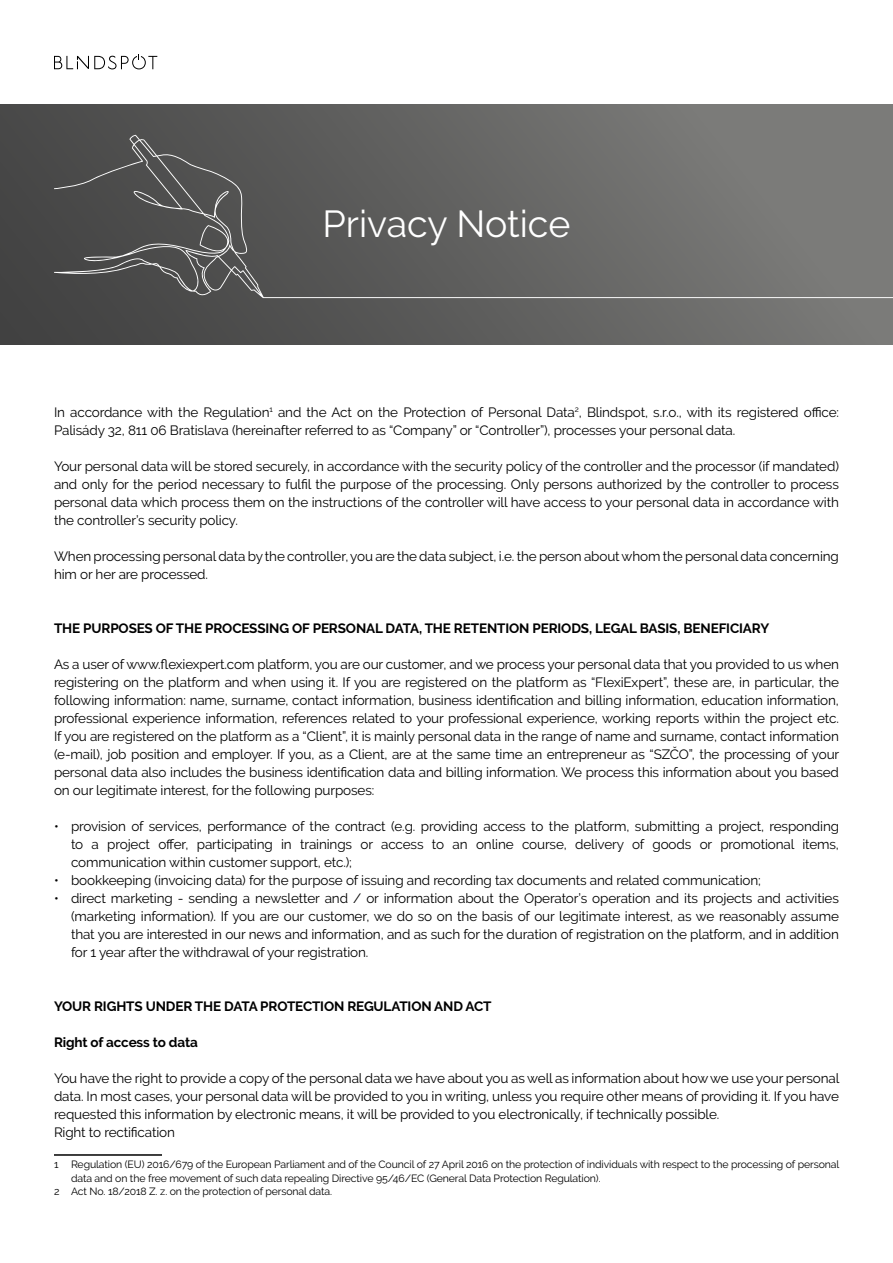
<style>
.page{position:relative;width:893px;height:1263px;background:#fff}
.page>*{position:absolute;margin:0;border:0;box-sizing:border-box;transform-origin:0 0}
.t1{font:37.5px "Raleway";color:#fff}
.t2{font:13.5px/18px "Raleway";letter-spacing:-.01em;color:#000;text-align:justify}
.t3{font:700 13.5px "Raleway";letter-spacing:-.01em;color:#000}
.t4{font:10.5px "Raleway";letter-spacing:-.01em;color:#000}
</style>
<div class="page">
<svg style="left:54px;top:54px;width:103px;height:15px"></svg>
<div style="left:0;top:105px;width:893px;height:239px;background:linear-gradient(to right,#424242,#7e7e7c)"></div>
<hr style="left:54px;top:1154px;width:108px;height:2px;background:#000">
<svg style="left:54px;top:135px;width:839px;height:163px;background:#656564"></svg>
<h1 class="t1" style="left:323px;top:202px;width:249px">Privacy Notice</h1>
<p class="t2" style="left:54px;top:403px;width:786px">In accordance with the Regulation<sup>1</sup> and the Act on the Protection of Personal Data<sup>2</sup>, Blindspot, s.r.o., with its registered office:<br>Palisády 32, 811 06 Bratislava (hereinafter referred to as “Company” or “Controller”), processes your personal data.</p>
<p class="t2" style="left:54px;top:457px;width:786px">Your personal data will be stored securely, in accordance with the security policy of the controller and the processor (if mandated) and only for the period necessary to fulfil the purpose of the processing. Only persons authorized by the controller to process personal data which process them on the instructions of the controller will have access to your personal data in accordance with the controller’s security policy.</p>
<p class="t2" style="left:54px;top:547px;width:786px">When processing personal data by the controller, you are the data subject, i.e. the person about whom the personal data concerning him or her are processed.</p>
<p class="t3" style="left:54px;top:620px;width:717px">THE PURPOSES OF THE PROCESSING OF PERSONAL DATA, THE RETENTION PERIODS, LEGAL BASIS, BENEFICIARY</p>
<p class="t2" style="left:54px;top:655px;width:787px">As a user of www.flexiexpert.com platform, you are our customer, and we process your personal data that you provided to us when registering on the platform and when using it. If you are registered on the platform as “FlexiExpert”, these are, in particular, the following information: name, surname, contact information, business identification and billing information, education information, professional experience information, references related to your professional experience, working reports within the project etc.<br>If you are registered on the platform as a “Client”, it is mainly personal data in the range of name and surname, contact information (e-mail), job position and employer. If you, as a Client, are at the same time an entrepreneur as “SZČO”, the processing of your personal data also includes the business identification data and billing information. We process this information about you based on our legitimate interest, for the following purposes:</p>
<p class="t2" style="left:71px;top:817px;width:769px;text-indent:-17px">• provision of services, performance of the contract (e.g. providing access to the platform, submitting a project, responding to a project offer, participating in trainings or access to an online course, delivery of goods or promotional items, communication within customer support, etc.);</p>
<p class="t2" style="left:54px;top:871px;width:708px">• bookkeeping (invoicing data) for the purpose of issuing and recording tax documents and related communication;</p>
<p class="t2" style="left:71px;top:889px;width:769px;text-indent:-17px">• direct marketing - sending a newsletter and / or information about the Operator’s operation and its projects and activities (marketing information). If you are our customer, we do so on the basis of our legitimate interest, as we reasonably assume that you are interested in our news and information, and as such for the duration of registration on the platform, and in addition for 1 year after the withdrawal of your registration.</p>
<p class="t3" style="left:54px;top:998px;width:439px">YOUR RIGHTS UNDER THE DATA PROTECTION REGULATION AND ACT</p>
<p class="t3" style="left:54px;top:1034px;width:145px">Right of access to data</p>
<p class="t2" style="left:54px;top:1069px;width:787px;text-align:left">You have the right to provide a copy of the personal data we have about you as well as information about how we use your personal data. In most cases, your personal data will be provided to you in writing, unless you require other means of providing it. If you have requested this information by electronic means, it will be provided to you electronically, if technically possible.<br>Right to rectification</p>
<p class="t4" style="left:54px;top:1159px;width:787px">1 Regulation (EU) 2016/679 of the European Parliament and of the Council of 27 April 2016 on the protection of individuals with respect to the processing of personal</p>
<p class="t4" style="left:71px;top:1172px;width:531px">data and on the free movement of such data repealing Directive 95/46/EC (General Data Protection Regulation).</p>
<p class="t4" style="left:54px;top:1186px;width:280px">2 Act No. 18/2018 Z. z. on the protection of personal data.</p>
</div>
